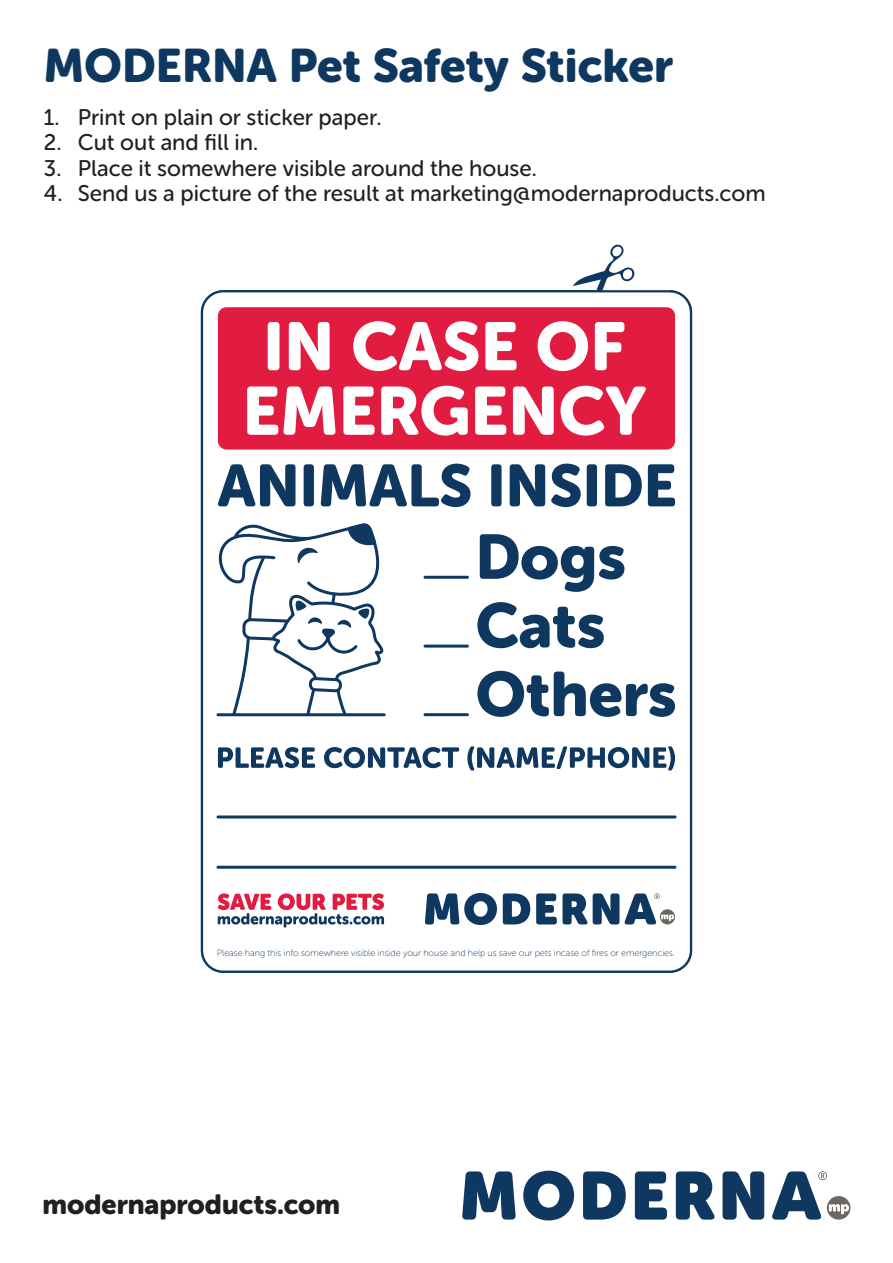
<style>
.page{position:relative;width:893px;height:1263px;background:#fff}
.page>*{position:absolute;margin:0;border:0;box-sizing:border-box;transform-origin:0 0}
.t1{font:62.4px/68.7px "Museo Sans Rounded 900";color:#0f3860}
.t2{font:46.65px "Museo Sans Rounded 900";color:#0f3860}
.t3{font:27.6px "Museo Sans Rounded 900";color:#231f20}
.t4{font:22.5px "Museo Sans Rounded 500";color:#231f20}
.t5{font:9.15px "Museo Sans Rounded 100";color:#0f3860}
</style>
<div class="page">
<svg style="left:573px;top:244px;width:62px;height:46px"></svg>
<svg style="left:667px;top:290px;width:26px;height:25px"></svg>
<div style="left:827px;top:1196px;width:23px;height:23px;background:#6c685f;border-radius:50%"></div>
<svg style="left:523px;top:1171px;width:51px;height:49px"></svg>
<svg style="left:462px;top:1171px;width:54px;height:48px"></svg>
<svg style="left:583px;top:1171px;width:43px;height:48px"></svg>
<svg style="left:635px;top:1171px;width:32px;height:48px"></svg>
<svg style="left:676px;top:1171px;width:39px;height:48px"></svg>
<svg style="left:722px;top:1171px;width:42px;height:48px"></svg>
<svg style="left:772px;top:1171px;width:77px;height:48px"></svg>
<div style="left:218px;top:307px;width:457px;height:142px;background:#e11c40;border-radius:9px"></div>
<div style="left:268px;top:322px;width:11px;height:48px;background:#fff;border-radius:4px"></div>
<svg style="left:289px;top:322px;width:41px;height:48px"></svg>
<svg style="left:353px;top:321px;width:125px;height:50px"></svg>
<svg style="left:485px;top:322px;width:32px;height:48px"></svg>
<svg style="left:538px;top:321px;width:50px;height:50px"></svg>
<svg style="left:595px;top:322px;width:29px;height:48px"></svg>
<svg style="left:247px;top:386px;width:89px;height:49px"></svg>
<svg style="left:343px;top:386px;width:32px;height:49px"></svg>
<svg style="left:381px;top:386px;width:87px;height:50px"></svg>
<svg style="left:475px;top:386px;width:31px;height:49px"></svg>
<svg style="left:513px;top:386px;width:41px;height:49px"></svg>
<svg style="left:560px;top:386px;width:86px;height:50px"></svg>
<svg style="left:218px;top:464px;width:77px;height:42px"></svg>
<div style="left:304px;top:464px;width:10px;height:42px;background:#0f3860;border-radius:3px"></div>
<svg style="left:321px;top:464px;width:150px;height:43px"></svg>
<div style="left:491px;top:464px;width:11px;height:42px;background:#0f3860;border-radius:3px"></div>
<svg style="left:510px;top:464px;width:71px;height:43px"></svg>
<div style="left:587px;top:464px;width:10px;height:42px;background:#0f3860;border-radius:3px"></div>
<svg style="left:605px;top:464px;width:37px;height:42px"></svg>
<svg style="left:648px;top:464px;width:27px;height:42px"></svg>
<svg style="left:218px;top:747px;width:97px;height:21px"></svg>
<svg style="left:324px;top:747px;width:135px;height:21px"></svg>
<svg style="left:467px;top:746px;width:208px;height:24px"></svg>
<svg style="left:217px;top:893px;width:167px;height:34px"></svg>
<svg style="left:425px;top:893px;width:72px;height:32px"></svg>
<svg style="left:503px;top:893px;width:27px;height:31px"></svg>
<svg style="left:536px;top:893px;width:138px;height:31px"></svg>
<hr style="left:218px;top:815px;width:457px;height:3px;background:#0f3860">
<hr style="left:425px;top:576px;width:42px;height:3px;background:#0f3860">
<hr style="left:425px;top:645px;width:42px;height:3px;background:#0f3860">
<hr style="left:425px;top:713px;width:42px;height:3px;background:#0f3860">
<hr style="left:218px;top:866px;width:457px;height:3px;background:#0f3860">
<svg style="left:216px;top:523px;width:170px;height:194px"></svg>
<hr style="left:218px;top:713px;width:166px;height:3px;background:#0f3860">
<h2 class="t2" style="left:44px;top:39px;width:631px">MODERNA Pet Safety Sticker</h2>
<p class="t4" style="left:44px;top:105px;width:339px">1. Print on plain or sticker paper.</p>
<p class="t4" style="left:44px;top:130px;width:216px">2. Cut out and fill in.</p>
<p class="t4" style="left:44px;top:156px;width:494px">3. Place it somewhere visible around the house.</p>
<p class="t4" style="left:44px;top:181px;width:723px">4. Send us a picture of the result at marketing@modernaproducts.com</p>
<h1 class="t1" style="left:475px;top:523px;width:203px">Dogs<br>Cats<br>Others</h1>
<p class="t5" style="left:217px;top:947px;width:460px">Please hang this info somewhere visible inside your house and help us save our pets incase of fires or emergencies.</p>
<p class="t3" style="left:43px;top:1189px;width:299px">modernaproducts.com</p>
</div>
